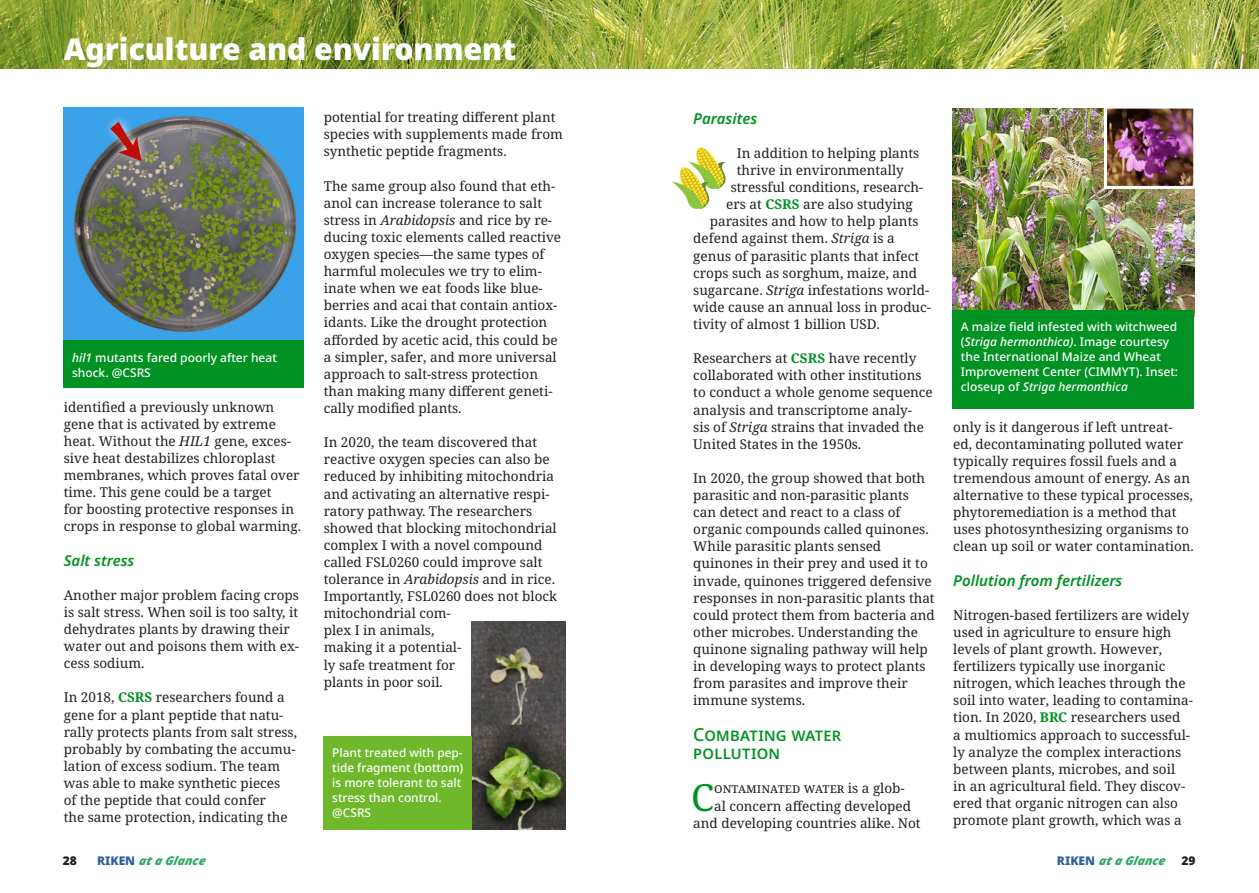
<style>
.page{position:relative;width:1259px;height:893px;background:#fff}
.page>*{position:absolute;margin:0;border:0;box-sizing:border-box;transform-origin:0 0}
.t1{font:37.5px "Noto Serif";color:#009222}
.t2{font:900 30px "Noto Sans";color:#fff}
.t3{font:500 18px/18px "Noto Sans";color:#009222}
.t4{font:italic 600 15px "Noto Sans";color:#009222}
.t5{font:13.5px/17.1px "Noto Serif";color:#231f20}
.t6{font:500 12px/15px "Noto Sans";color:#fff}
.t7{font:italic 900 12px "Noto Sans";color:#36a768}
.t8{font:900 12px "Noto Sans";color:#231f20}
.s1{font-style:italic}
.s2{font-weight:700;color:#009222}
.s3{font-style:normal;color:#316198}
.s4{font-style:normal;color:#231f20}
</style>
<div class="page">
<img style="left:0;top:0;width:1259px;height:68px">
<img style="left:63px;top:108px;width:241px;height:233px">
<div style="left:64px;top:341px;width:240px;height:47px;background:#009222"></div>
<img style="left:472px;top:621px;width:93px;height:208px">
<div style="left:324px;top:736px;width:148px;height:93px;background:#70b82b"></div>
<img style="left:92px;top:107px;width:70px;height:74px">
<img style="left:952px;top:109px;width:242px;height:201px">
<img style="left:1108px;top:110px;width:84px;height:75px">
<div style="left:1104px;top:106px;width:92px;height:83px;border:3px solid #fff"></div>
<div style="left:952px;top:310px;width:242px;height:98px;background:#009222"></div>
<h2 class="t2" style="left:64px;top:26px;width:454px">Agriculture and environment</h2>
<p class="t6" style="left:72px;top:350px;width:206px"><span class="s1">hil1</span> mutants fared poorly after heat shock. @CSRS</p>
<p class="t5" style="left:64px;top:399px;width:239px">identified a previously unknown gene that is activated by extreme heat. Without the <span class="s1">HIL1</span> gene, exces&shy;sive heat destabilizes chloroplast membranes, which proves fatal over time. This gene could be a target<br>for boosting protective responses in crops in response to global warming.</p>
<p class="t4" style="left:64px;top:550px;width:72px">Salt stress</p>
<p class="t5" style="left:64px;top:587px;width:237px">Another major problem facing crops is salt stress. When soil is too salty, it dehydrates plants by drawing their water out and poisons them with ex&shy;cess sodium.</p>
<p class="t5" style="left:64px;top:689px;width:235px">In 2018, <span class="s2">CSRS</span> researchers found a gene for a plant peptide that natu&shy;rally protects plants from salt stress, probably by combating the accumu&shy;lation of excess sodium. The team was able to make synthetic pieces<br>of the peptide that could confer<br>the same protection, indicating the</p>
<p class="t5" style="left:324px;top:109px;width:241px">potential for treating different plant species with supplements made from synthetic peptide fragments.</p>
<p class="t5" style="left:324px;top:178px;width:239px">The same group also found that eth&shy;anol can increase tolerance to salt stress in <span class="s1">Arabidopsis</span> and rice by re&shy;ducing toxic elements called reactive oxygen species—the same types of harmful molecules we try to elim&shy;inate when we eat foods like blue&shy;berries and acai that contain antiox&shy;idants. Like the drought protection afforded by acetic acid, this could be a simpler, safer, and more universal approach to salt-stress protection than making many different geneti&shy;cally modified plants.</p>
<p class="t5" style="left:324px;top:434px;width:235px">In 2020, the team discovered that reactive oxygen species can also be reduced by inhibiting mitochondria and activating an alternative respi&shy;ratory pathway. The researchers showed that blocking mitochondrial complex I with a novel compound called FSL0260 could improve salt tolerance in <span class="s1">Arabidopsis</span> and in rice.<br>Importantly, FSL0260 does not block mitochondrial com-<br>plex I in animals,<br>making it a potential-<br>ly safe treatment for<br>plants in poor soil.</p>
<p class="t6" style="left:332px;top:746px;width:132px">Plant treated with pep&shy;tide fragment (bottom) is more tolerant to salt stress than control. @CSRS</p>
<p class="t4" style="left:693px;top:108px;width:66px">Parasites</p>
<p class="t5" style="left:737px;top:145px;width:184px">In addition to helping plants</p>
<p class="t5" style="left:737px;top:162px;width:169px">thrive in environmentally</p>
<p class="t5" style="left:731px;top:179px;width:194px">stressful conditions, research-</p>
<p class="t5" style="left:726px;top:196px;width:188px">ers at <span class="s2">CSRS</span> are also studying</p>
<p class="t5" style="left:710px;top:213px;width:210px">parasites and how to help plants</p>
<p class="t5" style="left:693px;top:230px;width:203px">defend against them. <span class="s1">Striga</span> is a</p>
<p class="t5" style="left:693px;top:248px;width:227px">genus of parasitic plants that infect</p>
<p class="t5" style="left:693px;top:265px;width:225px">crops such as sorghum, maize, and</p>
<p class="t5" style="left:693px;top:282px;width:237px">sugarcane. <span class="s1">Striga</span> infestations world-</p>
<p class="t5" style="left:693px;top:299px;width:239px">wide cause an annual loss in produc-</p>
<p class="t5" style="left:693px;top:316px;width:188px">tivity of almost 1 billion USD.</p>
<p class="t5" style="left:693px;top:350px;width:241px">Researchers at <span class="s2">CSRS</span> have recently collaborated with other institutions to conduct a whole genome sequence analysis and transcriptome analy-<br>sis of <span class="s1">Striga</span> strains that invaded the United States in the 1950s.</p>
<p class="t5" style="left:693px;top:470px;width:243px">In 2020, the group showed that both parasitic and non-parasitic plants can detect and react to a class of organic compounds called quinones.<br>While parasitic plants sensed quinones in their prey and used it to invade, quinones triggered defensive responses in non-parasitic plants that could protect them from bacteria and other microbes. Understanding the quinone signaling pathway will help in developing ways to protect plants from parasites and improve their immune systems.</p>
<h3 class="t3" style="left:693px;top:726px;width:148px">Combating water pollution</h3>
<h1 class="t1" style="left:691px;top:771px;width:24px">C</h1>
<p class="t5" style="left:714px;top:780px;width:192px">ontaminated water is a glob-</p>
<p class="t5" style="left:714px;top:797px;width:198px">al concern affecting developed</p>
<p class="t5" style="left:693px;top:815px;width:229px">and developing countries alike. Not</p>
<p class="t6" style="left:961px;top:320px;width:219px">A maize field infested with witchweed (<span class="s1">Striga hermonthica)</span>. Image courtesy the International Maize and Wheat Improvement Center (CIMMYT). Inset: closeup of <span class="s1">Striga hermonthica</span></p>
<p class="t5" style="left:953px;top:419px;width:242px">only is it dangerous if left untreat&shy;ed, decontaminating polluted water typically requires fossil fuels and a tremendous amount of energy. As an alternative to these typical processes, phytoremediation is a method that uses photosynthesizing organisms to clean up soil or water contamination.</p>
<p class="t4" style="left:953px;top:570px;width:171px">Pollution from fertilizers</p>
<p class="t5" style="left:953px;top:607px;width:241px">Nitrogen-based fertilizers are widely used in agriculture to ensure high levels of plant growth. However, fertilizers typically use inorganic nitrogen, which leaches through the soil into water, leading to contamina&shy;tion. In 2020, <span class="s2">BRC</span> researchers used<br>a multiomics approach to successful&shy;ly analyze the complex interactions between plants, microbes, and soil<br>in an agricultural field. They discov&shy;ered that organic nitrogen can also promote plant growth, which was a</p>
<p class="t8" style="left:63px;top:851px;width:16px">28</p>
<p class="t7" style="left:97px;top:851px;width:113px"><span class="s3">R I K E N</span> ata Glance</p>
<p class="t7" style="left:1057px;top:851px;width:140px"><span class="s3">RI K E N</span> ata Glance <span class="s4">2 9</span></p>
</div>
